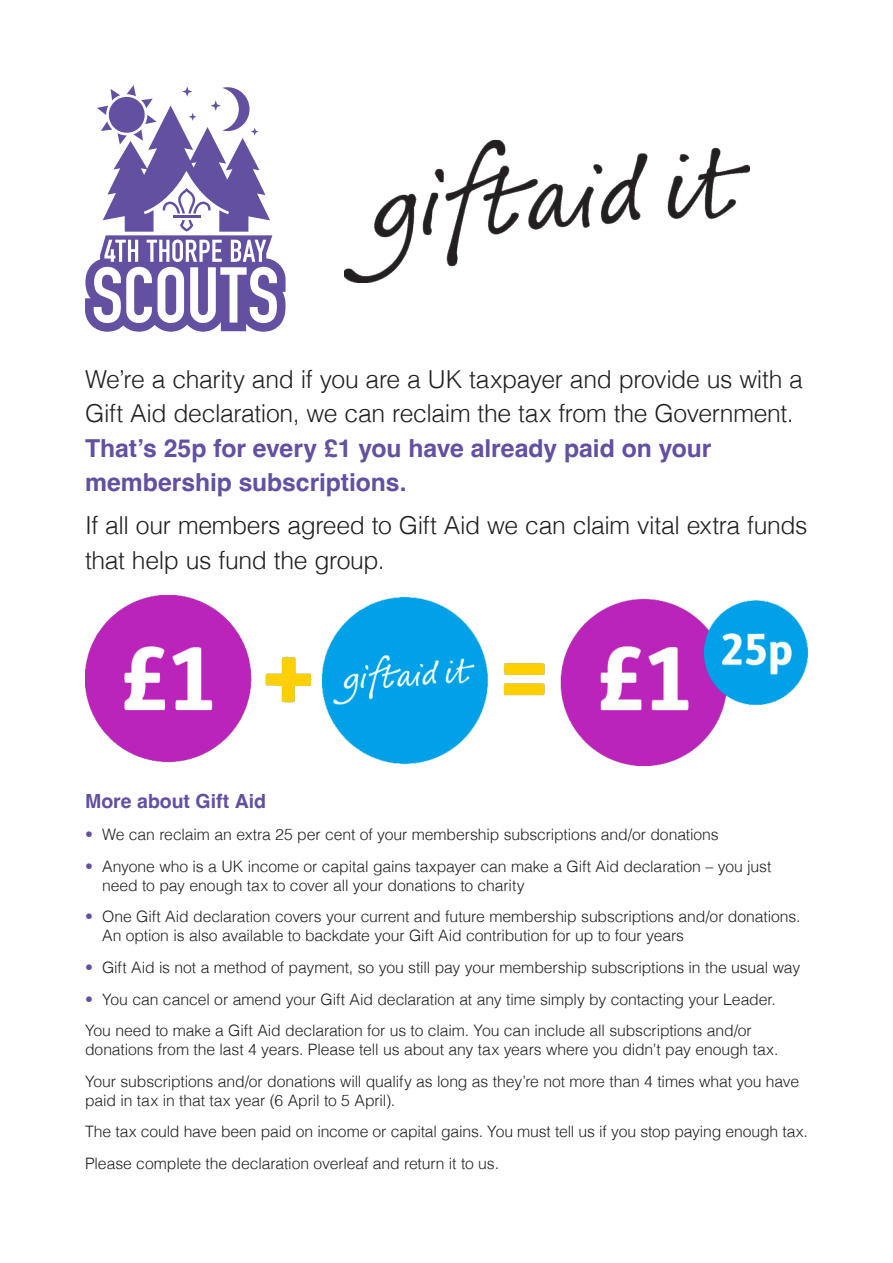
<style>
.page{position:relative;width:893px;height:1263px;background:#fff}
.page>*{position:absolute;margin:0;border:0;box-sizing:border-box;transform-origin:0 0}
.t1{font:300 24.75px/34.5px "Helvetica";letter-spacing:-.015em;color:#231f20}
.t2{font:700 24.75px/34.5px "Helvetica";letter-spacing:-.005em;color:#6350a1}
.t3{font:700 19.5px "Helvetica";color:#6350a1}
.t4{font:300 15.75px/31.7px "Helvetica";letter-spacing:-.005em;color:#231f20}
.s1{color:#6350a1}
</style>
<div class="page">
<img style="left:344px;top:140px;width:405px;height:143px">
<img style="left:85px;top:595px;width:723px;height:170px">
<svg style="left:85px;top:85px;width:201px;height:247px"></svg>
<hr style="left:173px;top:216px;width:27px;height:2px;background:#6350a1">
<h1 class="t1" style="left:85px;top:360px;width:719px">We’re a charity and if you are a UK taxpayer and provide us with a<br>Gift Aid declaration, we can reclaim the tax from the Government.</h1>
<h1 class="t2" style="left:85px;top:433px;width:628px">That’s 25p for every £1 you have already paid on your membership subscriptions.</h1>
<h1 class="t1" style="left:85px;top:506px;width:724px">If all our members agreed to Gift Aid we can claim vital extra funds that help us fund the group.</h1>
<p class="t3" style="left:85px;top:790px;width:183px">More about Gift Aid</p>
<p class="t4" style="left:85px;top:817px;width:635px"><span class="s1">•</span> We can reclaim an extra 25 per cent of your membership subscriptions and/or donations</p>
<p class="t4" style="left:102px;top:855px;width:671px;line-height:18.9px;text-indent:-17px"><span class="s1">•</span> Anyone who is a UK income or capital gains taxpayer can make a Gift Aid declaration – you just need to pay enough tax to cover all your donations to charity</p>
<p class="t4" style="left:102px;top:906px;width:700px;line-height:18.9px;text-indent:-17px"><span class="s1">•</span> One Gift Aid declaration covers your current and future membership subscriptions and/or donations.<br>An option is also available to backdate your Gift Aid contribution for up to four years</p>
<p class="t4" style="left:85px;top:950px;width:717px"><span class="s1">•</span> Gift Aid is not a method of payment, so you still pay your membership subscriptions in the usual way</p>
<p class="t4" style="left:85px;top:982px;width:692px"><span class="s1">•</span> You can cancel or amend your Gift Aid declaration at any time simply by contacting your Leader.<br>You need to make a Gift Aid declaration for us to claim. You can include all subscriptions and/or</p>
<p class="t4" style="left:85px;top:1032px;width:716px">donations from the last 4 years. Please tell us about any tax years where you didn’t pay enough tax.<br>Your subscriptions and/or donations will qualify as long as they’re not more than 4 times what you have</p>
<p class="t4" style="left:85px;top:1083px;width:724px">paid in tax in that tax year (6 April to 5 April).<br>The tax could have been paid on income or capital gains. You must tell us if you stop paying enough tax.<br>Please complete the declaration overleaf and return it to us.</p>
</div>
